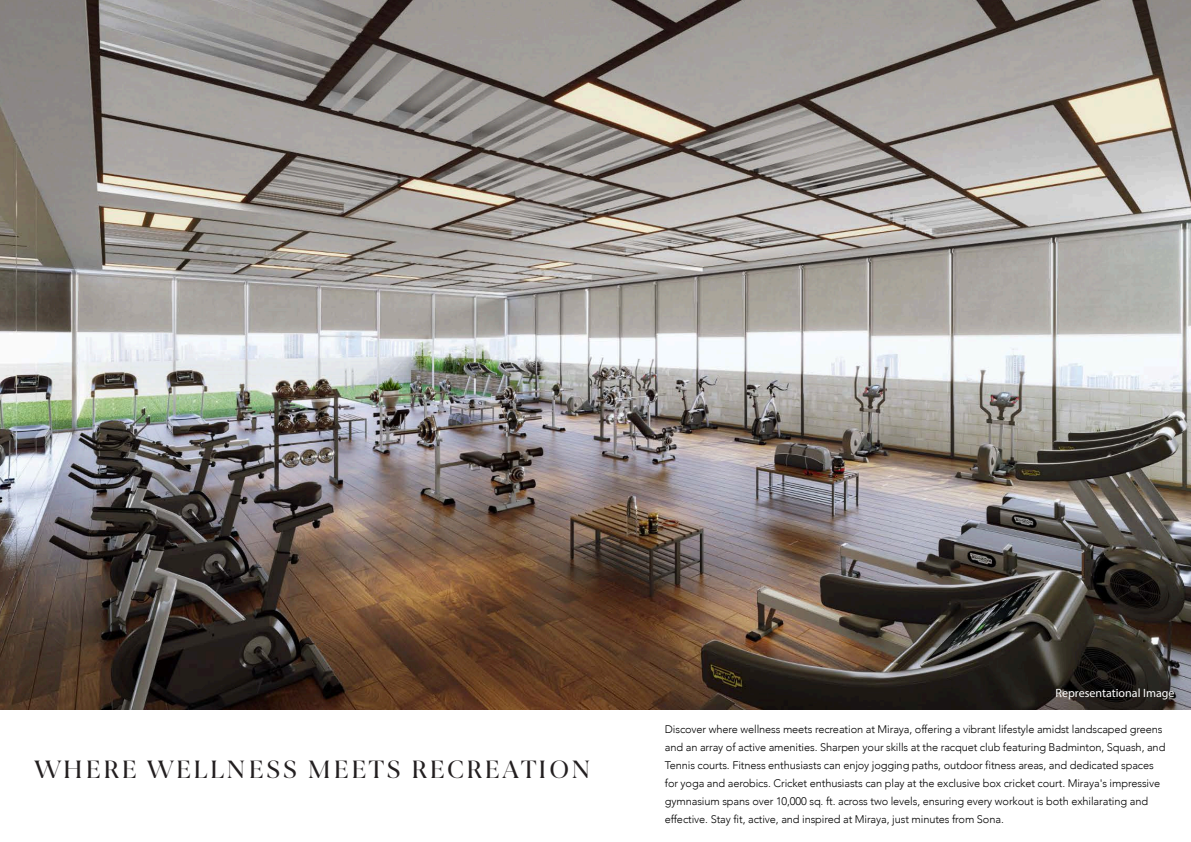
<style>
.page{position:relative;width:1191px;height:842px;background:#fff}
.page>*{position:absolute;margin:0;border:0;box-sizing:border-box;transform-origin:0 0}
.t1{font:24px "Joane";letter-spacing:.11em;color:#231f20}
.t2{font:12px "Myriad Pro";color:#fff}
.t3{font:300 11px/18px "Avenir";letter-spacing:-.01em;color:#000}
</style>
<div class="page">
<img style="left:0;top:0;width:1191px;height:710px">
<h1 class="t1" style="left:34px;top:754px;width:558px">WHERE WELLNESS MEETS RECREATION</h1>
<p class="t2" style="left:1055px;top:685px;width:120px">Representational Image</p>
<p class="t3" style="left:665px;top:720px;width:502px">Discover where wellness meets recreation at Miraya, offering a vibrant lifestyle amidst landscaped greens and an array of active amenities. Sharpen your skills at the racquet club featuring Badminton, Squash, and Tennis courts. Fitness enthusiasts can enjoy jogging paths, outdoor fitness areas, and dedicated spaces for yoga and aerobics. Cricket enthusiasts can play at the exclusive box cricket court. Miraya's impressive gymnasium spans over 10,000 sq. ft. across two levels, ensuring every workout is both exhilarating and effective. Stay fit, active, and inspired at Miraya, just minutes from Sona.</p>
</div>
